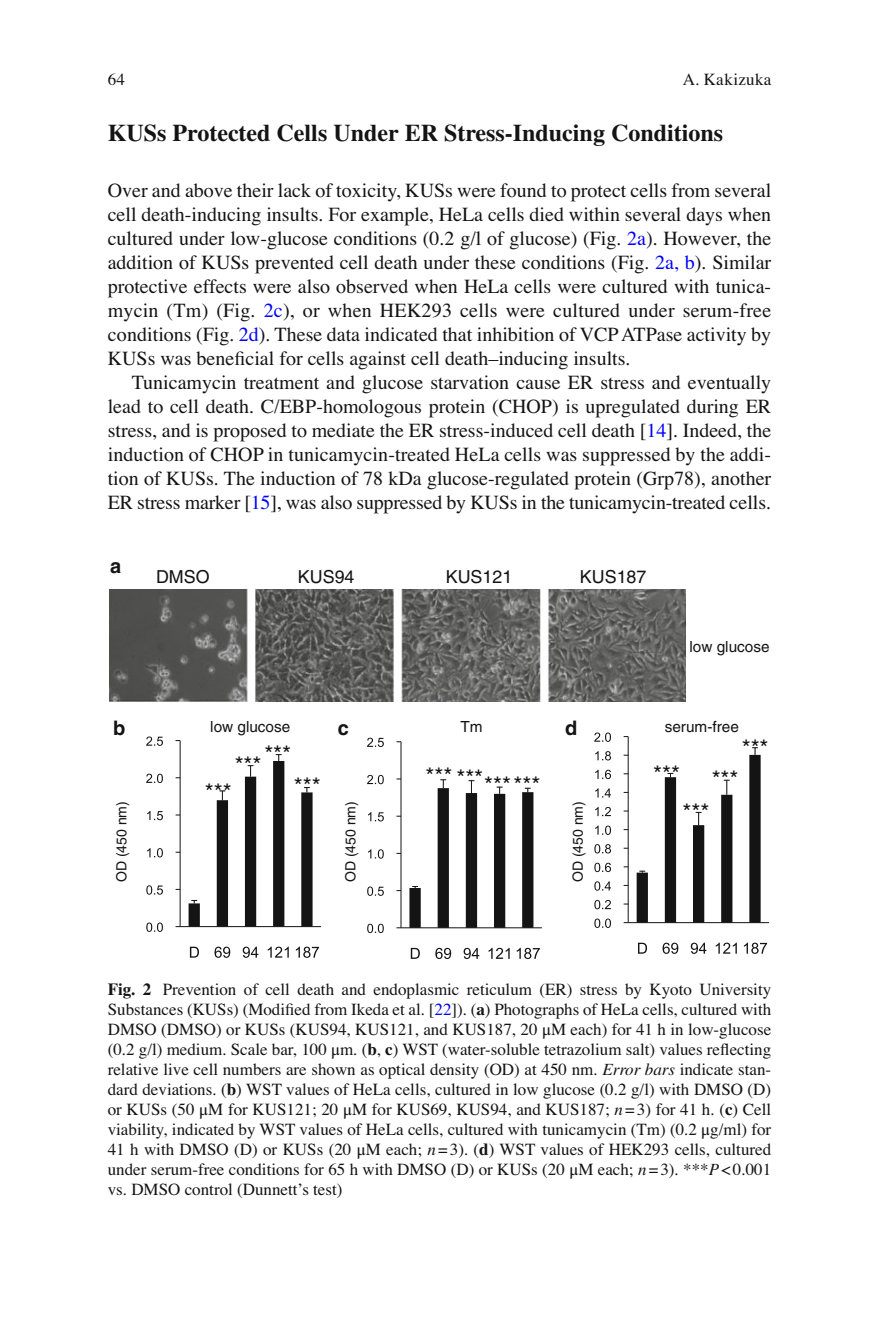
<style>
.page{position:relative;width:879px;height:1333px;background:#fff}
.page>*{position:absolute;margin:0;border:0;box-sizing:border-box;transform-origin:0 0}
.t1{font:700 24px "Vjncrn Yvrplk Times";color:#131413}
.t2{font:23px "Fhpccy Gnkjtd Helvetica";color:#131413}
.t3{font:20px/24px "Jgcqwx Dshgtf Times";color:#131413;text-align:justify}
.t4{font:700 20px "Fgbxtw Lfbyxw Helvetica";color:#131413}
.t5{font:17.8px "Fhpccy Gnkjtd Helvetica";color:#131413}
.t6{font:17px/20px "Jgcqwx Dshgtf Times";color:#131413;text-align:justify}
.t7{font:15.4px "Fhpccy Gnkjtd Helvetica";color:#131413}
.t8{font:14px "Fhpccy Gnkjtd Helvetica";color:#131413}
.s1{color:#00f}
.s2{font-family:"Vjncrn Yvrplk Times";font-weight:700}
.s3{font-family:"Msgphd Lvyhnk STIX General"}
.s4{font-family:"Ttsqgd Rptvjq Times";font-style:italic}
</style>
<div class="page">
<svg style="left:636px;top:747px;width:124px;height:175px"></svg>
<hr style="left:628px;top:736px;width:1px;height:186px;background:#131413">
<hr style="left:628px;top:922px;width:141px;height:1px;background:#131413">
<svg style="left:594px;top:918px;width:17px;height:9px"></svg>
<svg style="left:594px;top:900px;width:17px;height:9px"></svg>
<svg style="left:594px;top:881px;width:17px;height:9px"></svg>
<svg style="left:594px;top:862px;width:17px;height:10px"></svg>
<svg style="left:594px;top:844px;width:17px;height:9px"></svg>
<svg style="left:595px;top:825px;width:16px;height:9px"></svg>
<svg style="left:595px;top:807px;width:16px;height:9px"></svg>
<svg style="left:595px;top:788px;width:16px;height:9px"></svg>
<svg style="left:595px;top:769px;width:16px;height:10px"></svg>
<svg style="left:595px;top:751px;width:16px;height:9px"></svg>
<svg style="left:594px;top:732px;width:17px;height:9px"></svg>
<svg style="left:638px;top:942px;width:9px;height:11px"></svg>
<svg style="left:662px;top:942px;width:16px;height:11px"></svg>
<svg style="left:691px;top:942px;width:15px;height:11px"></svg>
<svg style="left:716px;top:942px;width:21px;height:11px"></svg>
<svg style="left:744px;top:942px;width:23px;height:11px"></svg>
<svg style="left:409px;top:779px;width:124px;height:148px"></svg>
<hr style="left:400px;top:741px;width:1px;height:186px;background:#131413">
<hr style="left:401px;top:927px;width:141px;height:1px;background:#131413">
<svg style="left:367px;top:923px;width:17px;height:10px"></svg>
<svg style="left:367px;top:886px;width:17px;height:9px"></svg>
<svg style="left:368px;top:849px;width:16px;height:9px"></svg>
<svg style="left:368px;top:812px;width:16px;height:9px"></svg>
<svg style="left:367px;top:774px;width:17px;height:10px"></svg>
<svg style="left:367px;top:737px;width:17px;height:10px"></svg>
<svg style="left:411px;top:947px;width:9px;height:11px"></svg>
<svg style="left:435px;top:947px;width:16px;height:12px"></svg>
<svg style="left:463px;top:947px;width:16px;height:12px"></svg>
<svg style="left:488px;top:947px;width:21px;height:11px"></svg>
<svg style="left:517px;top:947px;width:23px;height:12px"></svg>
<svg style="left:189px;top:754px;width:123px;height:172px"></svg>
<hr style="left:180px;top:740px;width:1px;height:186px;background:#131413">
<hr style="left:180px;top:926px;width:141px;height:1px;background:#131413">
<svg style="left:146px;top:922px;width:17px;height:9px"></svg>
<svg style="left:146px;top:885px;width:17px;height:9px"></svg>
<svg style="left:147px;top:848px;width:16px;height:9px"></svg>
<svg style="left:147px;top:810px;width:16px;height:10px"></svg>
<svg style="left:146px;top:773px;width:17px;height:10px"></svg>
<svg style="left:146px;top:736px;width:17px;height:9px"></svg>
<svg style="left:190px;top:946px;width:9px;height:11px"></svg>
<svg style="left:214px;top:946px;width:16px;height:11px"></svg>
<svg style="left:243px;top:946px;width:15px;height:11px"></svg>
<svg style="left:268px;top:946px;width:21px;height:11px"></svg>
<svg style="left:296px;top:946px;width:23px;height:11px"></svg>
<img style="left:109px;top:590px;width:577px;height:111px">
<p class="t6" style="left:108px;top:71px;width:19px">64</p>
<p class="t1" style="left:108px;top:124px;width:617px">KUSs Protected Cells Under ER Stress-Inducing Conditions</p>
<p class="t3" style="left:108px;top:180px;width:665px">Over and above their lack of toxicity, KUSs were found to protect cells from several cell death-inducing insults. For example, HeLa cells died within several days when cultured under low-glucose conditions (0.2 g/l of glucose) (Fig. <span class="s1">2a</span> ). However, the addition of KUSs prevented cell death under these conditions (Fig. <span class="s1">2a, b</span> ). Similar protective effects were also observed when HeLa cells were cultured with tunica&shy;mycin (Tm) (Fig. <span class="s1">2c</span> ), or when HEK293 cells were cultured under serum-free conditions (Fig. <span class="s1">2d</span> ). These data indicated that inhibition of VCP ATPase activity by KUSs was beneficial for cells against cell death–inducing insults.</p>
<p class="t3" style="left:108px;top:372px;width:665px;text-indent:24px">Tunicamycin treatment and glucose starvation cause ER stress and eventually lead to cell death. C/EBP-homologous protein (CHOP) is upregulated during ER stress, and is proposed to mediate the ER stress-induced cell death [ <span class="s1">14</span> ]. Indeed, the induction of CHOP in tunicamycin-treated HeLa cells was suppressed by the addi&shy;tion of KUSs. The induction of 78 kDa glucose-regulated protein (Grp78), another ER stress marker [ <span class="s1">15</span> ], was also suppressed by KUSs in the tunicamycin-treated cells.</p>
<p class="t6" style="left:683px;top:71px;width:90px">A. Kakizuka</p>
<p class="t4" style="left:110px;top:559px;width:13px">a</p>
<p class="t5" style="left:156px;top:570px;width:55px">DMSO</p>
<p class="t5" style="left:298px;top:570px;width:58px">KUS94</p>
<p class="t5" style="left:446px;top:570px;width:68px">KUS121</p>
<p class="t5" style="left:580px;top:570px;width:68px">KUS187</p>
<p class="t7" style="left:689px;top:640px;width:82px">low glucose</p>
<p class="t4" style="left:113px;top:720px;width:14px">b</p>
<p class="t4" style="left:338px;top:720px;width:13px">c</p>
<p class="t4" style="left:565px;top:720px;width:14px">d</p>
<p class="t7" style="left:210px;top:720px;width:82px">low glucose</p>
<p class="t7" style="left:460px;top:720px;width:24px">Tm</p>
<p class="t7" style="left:665px;top:720px;width:76px">serum-free</p>
<p class="t2" style="left:264px;top:745px;width:28px">***</p>
<p class="t2" style="left:235px;top:756px;width:28px">***</p>
<p class="t2" style="left:205px;top:783px;width:28px">***</p>
<p class="t2" style="left:426px;top:768px;width:59px">*** ***</p>
<p class="t2" style="left:294px;top:778px;width:28px">***</p>
<p class="t2" style="left:484px;top:776px;width:58px">******</p>
<p class="t8" style="left:116px;top:882px;width:83px;rotate:-90deg">OD (450 nm)</p>
<p class="t8" style="left:345px;top:882px;width:83px;rotate:-90deg">OD (450 nm)</p>
<p class="t8" style="left:572px;top:882px;width:83px;rotate:-90deg">OD (450 nm)</p>
<p class="t2" style="left:653px;top:765px;width:28px">***</p>
<p class="t2" style="left:742px;top:739px;width:28px">***</p>
<p class="t2" style="left:712px;top:770px;width:28px">***</p>
<p class="t2" style="left:682px;top:803px;width:28px">***</p>
<p class="t6" style="left:108px;top:980px;width:665px"><span class="s2">Fig. 2</span> Prevention of cell death and endoplasmic reticulum (ER) stress by Kyoto University Substances (KUSs) (Modified from Ikeda et al. [ <span class="s1">22</span> ]). ( <span class="s2">a</span> ) Photographs of HeLa cells, cultured with DMSO (DMSO) or KUSs (KUS94, KUS121, and KUS187, 20 <span class="s3">μ</span>M each) for 41 h in low- glucose (0.2 g/l) medium. Scale bar, 100 <span class="s3">μ</span>m. ( <span class="s2">b</span> , <span class="s2">c</span> ) WST (water-soluble tetrazolium salt) values reflecting relative live cell numbers are shown as optical density (OD) at 450 nm. <span class="s4">Error bars</span> indicate stan&shy;dard deviations. ( <span class="s2">b</span> ) WST values of HeLa cells, cultured in low glucose (0.2 g/l) with DMSO (D) or KUSs (50 <span class="s3">μ</span>M for KUS121; 20 <span class="s3">μ</span>M for KUS69, KUS94, and KUS187; <span class="s4">n</span> = 3) for 41 h. ( <span class="s2">c</span> ) Cell viability, indicated by WST values of HeLa cells, cultured with tunicamycin (Tm) (0.2 <span class="s3">μ</span>g/ml) for 41 h with DMSO (D) or KUSs (20 <span class="s3">μ</span>M each; <span class="s4">n</span> = 3). ( <span class="s2">d</span> ) WST values of HEK293 cells, cultured under serum-free conditions for 65 h with DMSO (D) or KUSs (20 <span class="s3">μ</span>M each; <span class="s4">n</span> = 3). *** <span class="s4">P</span> &lt; 0.001 vs. DMSO control (Dunnett’s test)</p>
</div>
